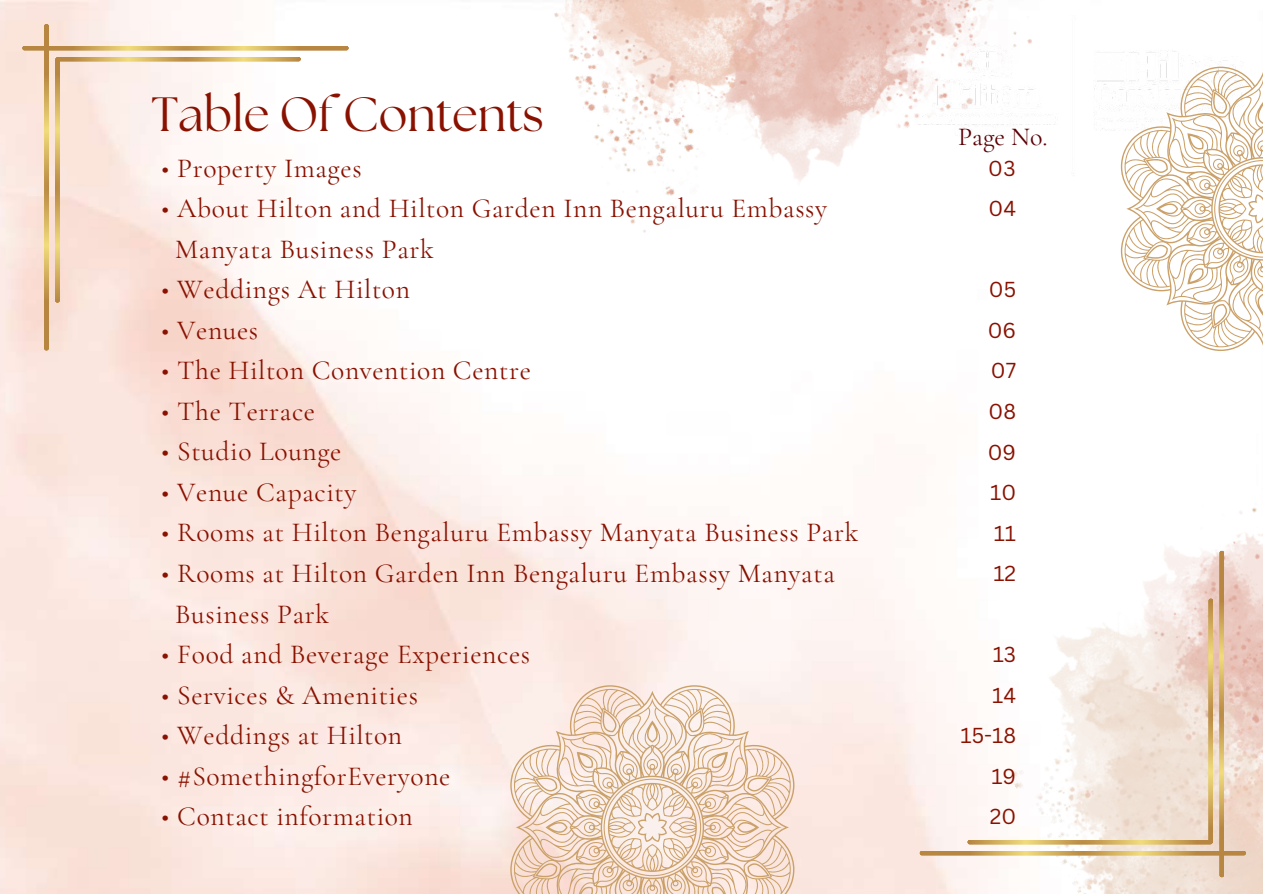
<style>
.page{position:relative;width:1263px;height:894px;background:#fff}
.page>*{position:absolute;margin:0;border:0;box-sizing:border-box;transform-origin:0 0}
.t1{font:48px "The Seasons";color:#891100}
.t2{font:27.45px/40.5px "Cormorant Garamond";letter-spacing:.025em;color:#891100}
.t3{font:25.95px "Cormorant Garamond";color:#5b0005}
.t4{font:21px/40.5px "Canva Sans";color:#891100}
</style>
<div class="page">
<img style="left:1104px;top:49px;width:140px;height:121px">
<svg style="left:1121px;top:67px;width:142px;height:284px"></svg>
<svg style="left:510px;top:685px;width:284px;height:208px;background:#efd9c9"></svg>
<img style="left:936px;top:401px;width:327px;height:492px">
<svg style="left:919px;top:550px;width:327px;height:327px"></svg>
<svg style="left:22px;top:23px;width:327px;height:328px"></svg>
<img style="left:484px;top:0;width:620px;height:233px">
<h1 class="t1" style="left:151px;top:87px;width:394px">Table Of Contents</h1>
<p class="t2" style="left:161px;top:148px;width:202px">• Property Images</p>
<p class="t2" style="left:175px;top:188px;width:653px;text-indent:-14px">• About Hilton and Hilton Garden Inn Bengaluru Embassy<br>Manyata Business Park</p>
<p class="t2" style="left:161px;top:269px;width:250px">• Weddings At Hilton</p>
<p class="t2" style="left:161px;top:310px;width:99px">• Venues</p>
<p class="t2" style="left:161px;top:350px;width:371px">• The Hilton Convention Centre</p>
<p class="t2" style="left:161px;top:391px;width:156px">• The Terrace</p>
<p class="t2" style="left:161px;top:431px;width:182px">• Studio Lounge</p>
<p class="t2" style="left:161px;top:472px;width:197px">• Venue Capacity</p>
<p class="t2" style="left:161px;top:512px;width:699px">• Rooms at Hilton Bengaluru Embassy Manyata Business Park</p>
<p class="t2" style="left:175px;top:553px;width:661px;text-indent:-14px">• Rooms at Hilton Garden Inn Bengaluru Embassy Manyata<br>Business Park</p>
<p class="t2" style="left:161px;top:634px;width:371px">• Food and Beverage Experiences</p>
<p class="t2" style="left:161px;top:674px;width:258px">• Services &amp; Amenities</p>
<p class="t2" style="left:161px;top:715px;width:243px">• Weddings at Hilton</p>
<p class="t2" style="left:161px;top:755px;width:291px">• #SomethingforEveryone</p>
<p class="t2" style="left:161px;top:796px;width:253px">• Contact information</p>
<p class="t3" style="left:958px;top:121px;width:91px">Page No.</p>
<p class="t4" style="left:988px;top:147px;width:29px">03<br>04</p>
<p class="t4" style="left:988px;top:269px;width:30px;text-align:justify">05<br>06<br>07<br>08<br>09<br>10<br>11<br>12</p>
<p class="t4" style="left:961px;top:633px;width:57px;text-align:right">13<br>14<br>15-18<br>19<br>20</p>
</div>
